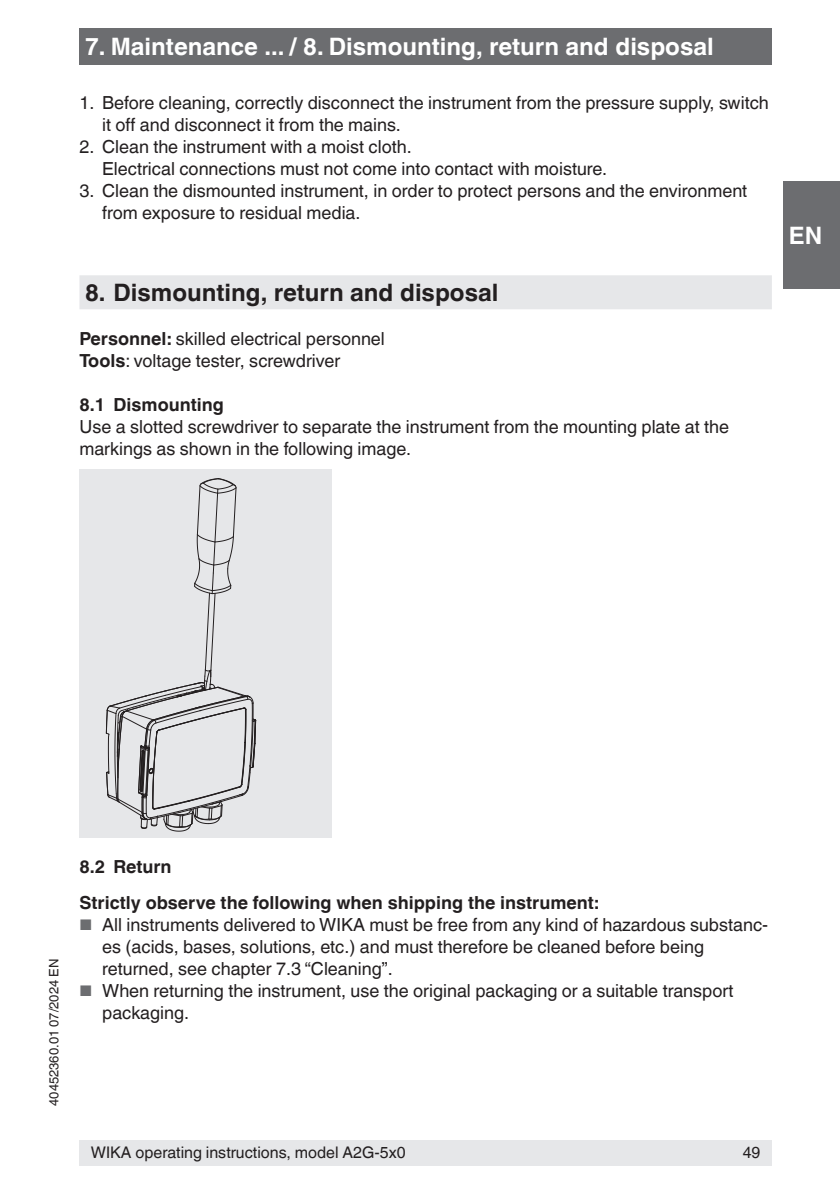
<style>
.page{position:relative;width:840px;height:1191px;background:#fff}
.page>*{position:absolute;margin:0;border:0;box-sizing:border-box;transform-origin:0 0}
.t1{font:700 24px "Helvetica World";color:#fff}
.t2{font:700 24px "Helvetica World";color:#231f20}
.t3{font:18px/22px "Helvetica World";color:#231f20}
.t4{font:700 18px/36px "Helvetica World";color:#231f20}
.t5{font:16px "Helvetica World";color:#231f20}
.t6{font:13px "Helvetica World";color:#231f20}
.s1{font-weight:700}
.s2{font-size:15.4px;color:#6c6d70}
</style>
<div class="page">
<div style="left:79px;top:28px;width:692px;height:37px;background:#6c6d70"></div>
<div style="left:782px;top:181px;width:57px;height:108px;background:#6c6d70"></div>
<div style="left:79px;top:1140px;width:692px;height:25px;background:#e6e7e9"></div>
<div style="left:79px;top:275px;width:692px;height:34px;background:#e6e7e9"></div>
<div style="left:79px;top:469px;width:252px;height:368px;background:#e6e7e9"></div>
<svg style="left:106px;top:478px;width:150px;height:353px"></svg>
<h1 class="t1" style="left:85px;top:33px;width:629px">7. Maintenance ... / 8. Dismounting, return and disposal</h1>
<p class="t3" style="left:102px;top:92px;width:667px;text-indent:-23px">1. Before cleaning, correctly disconnect the instrument from the pressure supply, switch it off and disconnect it from the mains.</p>
<p class="t3" style="left:102px;top:136px;width:506px;text-indent:-23px">2. Clean the instrument with a moist cloth.<br>Electrical connections must not come into contact with moisture.</p>
<p class="t3" style="left:102px;top:180px;width:646px;text-indent:-23px">3. Clean the dismounted instrument, in order to protect persons and the environment from exposure to residual media.</p>
<h1 class="t2" style="left:85px;top:278px;width:414px">8. Dismounting, return and disposal</h1>
<p class="t3" style="left:79px;top:327px;width:307px"><span class="s1">Personnel:</span> skilled electrical personnel<br><span class="s1">Tools</span>: voltage tester, screwdriver</p>
<p class="t4" style="left:79px;top:386px;width:146px">8.1 Dismounting</p>
<p class="t3" style="left:79px;top:415px;width:650px">Use a slotted screwdriver to separate the instrument from the mounting plate at the markings as shown in the following image.</p>
<h1 class="t1" style="left:788px;top:222px;width:35px">EN</h1>
<p class="t6" style="left:46px;top:1106px;width:149px;rotate:-90deg">40452360.01 07/2024 EN</p>
<p class="t4" style="left:79px;top:848px;width:520px">8.2 Return<br>Strictly observe the following when shipping the instrument:</p>
<p class="t3" style="left:102px;top:913px;width:667px;text-indent:-23px"><span class="s2">■</span> All instruments delivered to WIKA must be free from any kind of hazardous substanc&shy;es (acids, bases, solutions, etc.) and must therefore be cleaned before being returned, see chapter 7.3 “Cleaning”.</p>
<p class="t3" style="left:102px;top:979px;width:632px;text-indent:-23px"><span class="s2">■</span> When returning the instrument, use the original packaging or a suitable transport packaging.</p>
<p class="t5" style="left:91px;top:1143px;width:316px">WIKA operating instructions, model A2G-5x0</p>
<p class="t5" style="left:742px;top:1143px;width:19px">49</p>
</div>
